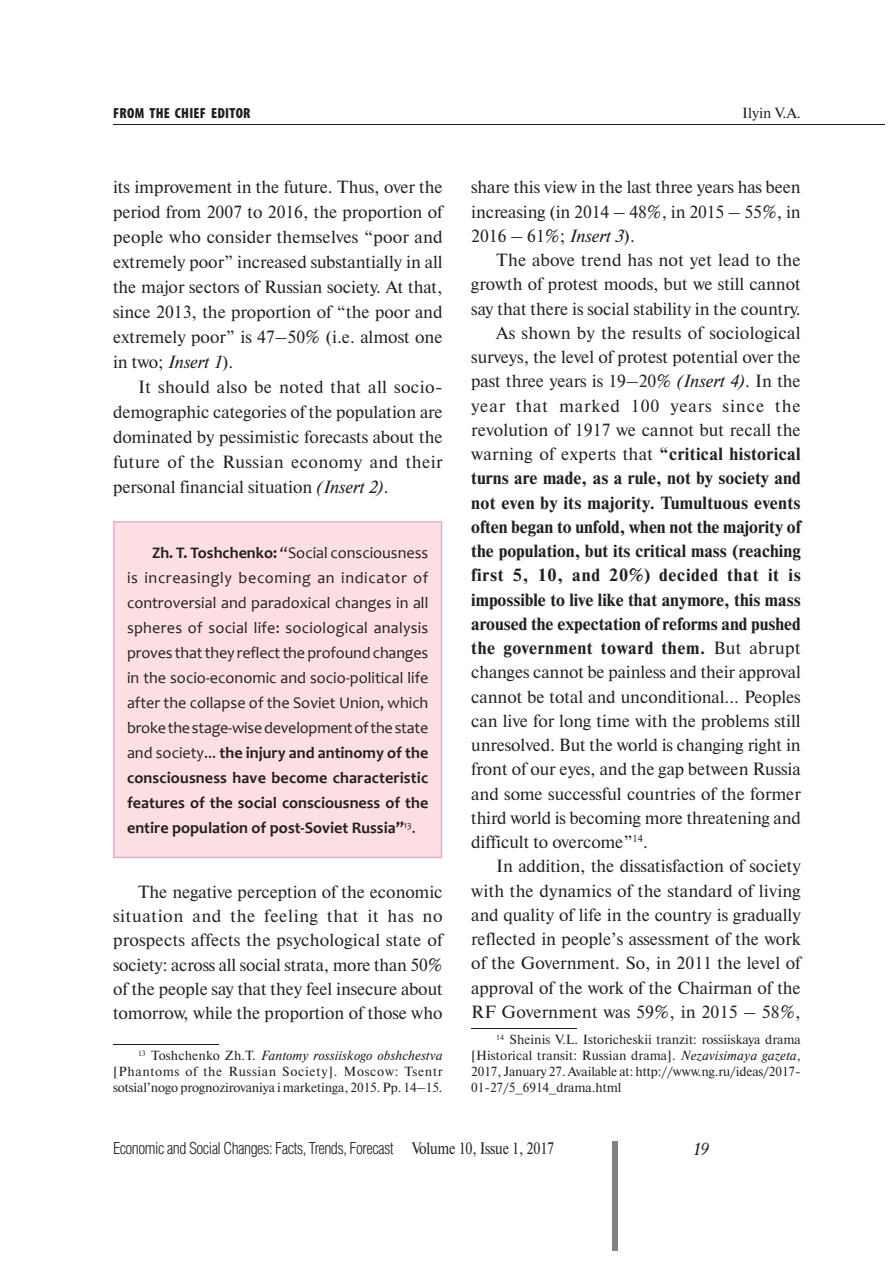
<style>
.page{position:relative;width:893px;height:1263px;background:#fff}
.page>*{position:absolute;margin:0;border:0;box-sizing:border-box;transform-origin:0 0}
.t1{font:17.7px/25px "Newton C";color:#231f20;text-align:justify}
.t2{font:700 17.7px "Newton C";color:#231f20}
.t3{font:17.7px "Newton C";letter-spacing:.02em;color:#231f20}
.t4{font:700 17.7px "Newton C";letter-spacing:.03em;color:#231f20}
.t5{font:700 17.7px "Newton C";letter-spacing:.04em;color:#231f20}
.t6{font:17.7px "Newton C";letter-spacing:.055em;color:#231f20}
.t7{font:italic 17.7px "Academy";color:#231f20}
.t8{font:300 16.65px "Helios Cond";letter-spacing:-.03em;color:#231f20}
.t9{font:16.2px/25px "Candara";letter-spacing:-.015em;color:#231f20;text-align:justify}
.t10{font:900 condensed 14.7px "Myriad Pro";letter-spacing:.02em;color:#231f20}
.t11{font:14.7px "Newton C";color:#231f20}
.t12{font:13.2px/15.9px "Newton C";letter-spacing:-.005em;color:#231f20;text-align:justify}
.s1{font-style:italic}
.s2{font-weight:700}
.s3{font-weight:400}
.s4{font-family:"Newton C";font-weight:400}
</style>
<div class="page">
<hr style="left:113px;top:1044px;width:106px;height:1px;background:#231f20">
<hr style="left:471px;top:1028px;width:106px;height:1px;background:#231f20">
<div style="left:113px;top:521px;width:329px;height:337px;background:#fcdee3"></div>
<div style="left:612px;top:1141px;width:6px;height:109px;background:#808285"></div>
<hr style="left:113px;top:124px;width:771px;height:1px;background:#231f20">
<p class="t10" style="left:113px;top:108px;width:139px">FROM THE CHIEF EDITOR</p>
<p class="t11" style="left:742px;top:108px;width:60px">Ilyin V.A.</p>
<p class="t1" style="left:113px;top:176px;width:331px">its improvement in the future. Thus, over the period from 2007 to 2016, the proportion of people who consider themselves “poor and extremely poor” increased substantially in all the major sectors of Russian society. At that, since 2013, the proportion of “the poor and extremely poor” is 47–50% (i.e. almost one in two; <span class="s1">Insert 1</span>)<sup>11</sup>.</p>
<p class="t1" style="left:113px;top:376px;width:331px;text-indent:25px">It should also be noted that all socio&shy;demographic categories of the population are dominated by pessimistic forecasts about the future of the Russian economy and their personal financial situation <span class="s1">(Insert 2)</span>.</p>
<p class="t9" style="left:127px;top:542px;width:303px;text-indent:25px"><span class="s2">Zh. T. Toshchenko:</span> “Social consciousness is increasingly becoming an indicator of controversial and paradoxical changes in all spheres of social life: sociological analysis proves that they reflect the profound changes in the socio-economic and socio-political life after the collapse of the Soviet Union, which broke the stage-wise development of the state and society... <span class="s2">the injury and antinomy of the consciousness have become characteristic features of the social consciousness of the entire population of post-Soviet Russia”</span><sup>13</sup>.</p>
<p class="t1" style="left:113px;top:881px;width:331px;line-height:24.3px;text-indent:25px">The negative perception of the economic situation and the feeling that it has no prospects affects the psychological state of society: across all social strata, more than 50% of the people say that they feel insecure about tomorrow, while the proportion of those who</p>
<p class="t12" style="left:113px;top:1049px;width:331px;text-indent:25px"><sup>13</sup> Toshchenko Zh.T. <span class="s1">Fantomy rossiiskogo obshchestva </span>[Phantoms of the Russian Society]. Moscow: Tsentr sotsial’nogo prognozirovaniya i marketinga, 2015. Pp. 14–15.</p>
<p class="t1" style="left:471px;top:177px;width:331px;line-height:24.3px">share this view in the last three years has been increasing (in 2014 – 48%, in 2015 – 55%, in 2016 – 61%; <span class="s1">Insert 3</span>).</p>
<p class="t1" style="left:496px;top:249px;width:306px">The above trend has not yet lead to the</p>
<p class="t1" style="left:471px;top:273px;width:331px">growth of protest moods, but we still cannot</p>
<p class="t1" style="left:471px;top:297px;width:331px">say that there is social stability in the country.</p>
<p class="t3" style="left:496px;top:326px;width:306px">As shown by the results of sociological</p>
<p class="t1" style="left:471px;top:346px;width:331px">surveys, the level of protest potential over the</p>
<p class="t1" style="left:471px;top:370px;width:331px">past three years is 19–20% <span class="s1">(Insert 4)</span>. In the</p>
<p class="t6" style="left:471px;top:399px;width:331px">year that marked 100 years since the</p>
<p class="t1" style="left:471px;top:419px;width:331px">revolution of 1917 we cannot but recall the</p>
<p class="t3" style="left:471px;top:448px;width:331px">warning of experts that <span class="s2">“critical historical</span></p>
<p class="t2" style="left:471px;top:472px;width:331px">turns are made, as a rule, not by society and</p>
<p class="t2" style="left:471px;top:496px;width:331px">not even by its majority. Tumultuous events</p>
<p class="t2" style="left:471px;top:520px;width:331px">often began to unfold, when not the majority of</p>
<p class="t2" style="left:471px;top:544px;width:331px">the population, but its critical mass (reaching</p>
<p class="t5" style="left:471px;top:569px;width:331px">first 5, 10, and 20%) decided that it is</p>
<p class="t2" style="left:471px;top:593px;width:331px">impossible to live like that anymore, this mass</p>
<p class="t2" style="left:471px;top:617px;width:331px">aroused the expectation of reforms and pushed</p>
<p class="t4" style="left:471px;top:641px;width:331px">the government toward them. <span class="s3">But abrupt</span></p>
<p class="t1" style="left:471px;top:661px;width:331px">changes cannot be painless and their approval</p>
<p class="t1" style="left:471px;top:686px;width:331px">cannot be total and unconditional... Peoples</p>
<p class="t1" style="left:471px;top:710px;width:331px">can live for long time with the problems still</p>
<p class="t1" style="left:471px;top:734px;width:331px">unresolved. But the world is changing right in</p>
<p class="t1" style="left:471px;top:758px;width:331px">front of our eyes, and the gap between Russia</p>
<p class="t1" style="left:471px;top:783px;width:331px">and some successful countries of the former</p>
<p class="t1" style="left:471px;top:807px;width:331px">third world is becoming more threatening and</p>
<p class="t1" style="left:471px;top:831px;width:178px">difficult to overcome”<sup>14</sup><sup>12</sup>.</p>
<p class="t1" style="left:496px;top:855px;width:306px">In addition, the dissatisfaction of society</p>
<p class="t1" style="left:471px;top:880px;width:331px">with the dynamics of the standard of living</p>
<p class="t1" style="left:471px;top:904px;width:331px">and quality of life in the country is gradually</p>
<p class="t1" style="left:471px;top:928px;width:331px">reflected in people’s assessment of the work</p>
<p class="t1" style="left:471px;top:952px;width:331px">of the Government. So, in 2011 the level of</p>
<p class="t1" style="left:471px;top:977px;width:331px">approval of the work of the Chairman of the</p>
<p class="t1" style="left:471px;top:1001px;width:331px">RF Government was 59%, in 2015 – 58%,</p>
<p class="t12" style="left:471px;top:1033px;width:331px;text-indent:25px"><sup>14</sup> Sheinis V.L. Istoricheskii tranzit: rossiiskaya drama [Historical transit: Russian drama]. <span class="s1">Nezavisimaya gazeta</span>, 2017, January 27. Available at: http://www.ng.ru/ideas/2017- 01-27/5_6914_drama.html</p>
<p class="t8" style="left:113px;top:1143px;width:443px">Economic and Social Changes: Facts, Trends, Forecast <span class="s4">Volume 10, Issue 1, 2017</span></p>
<p class="t7" style="left:694px;top:1141px;width:17px">19</p>
</div>
